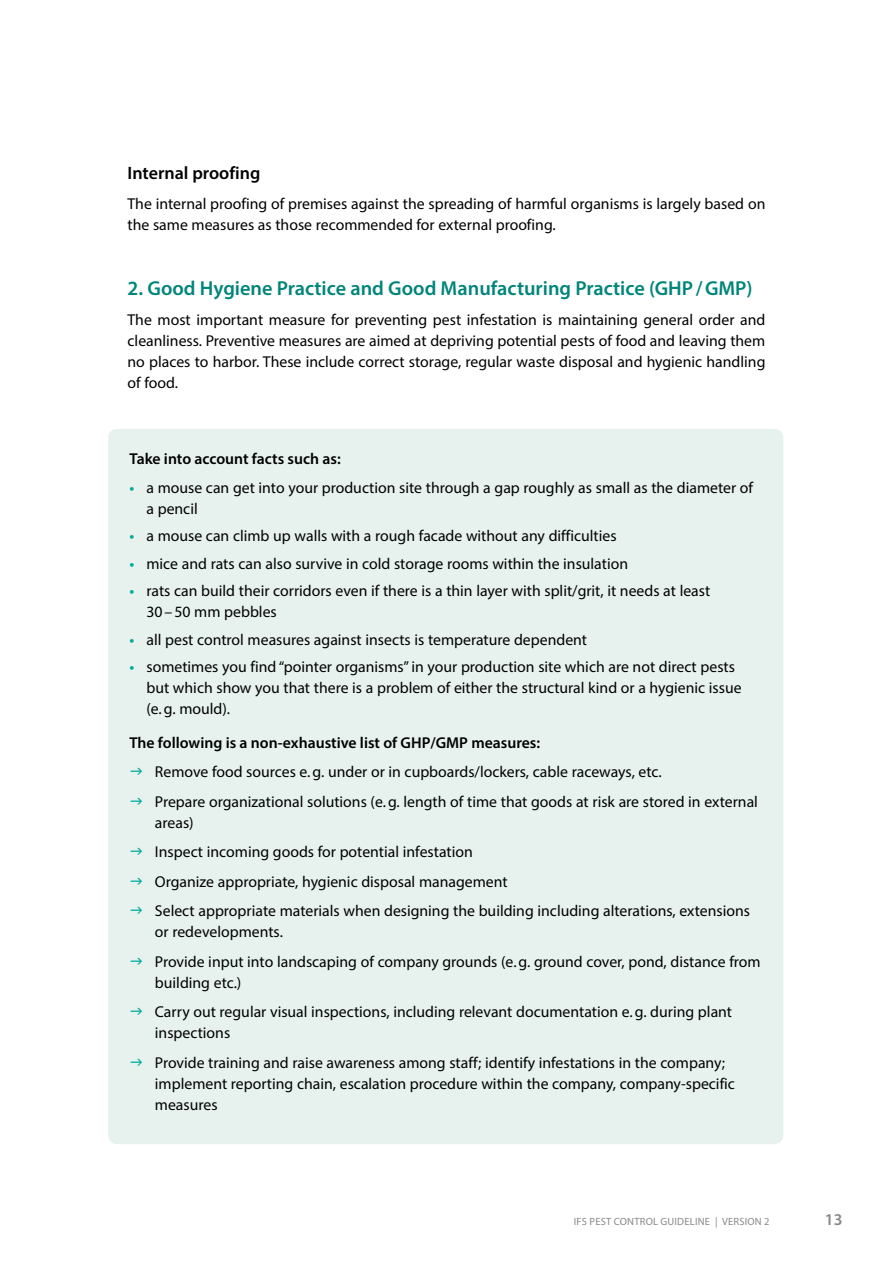
<style>
.page{position:relative;width:893px;height:1263px;background:#fff}
.page>*{position:absolute;margin:0;border:0;box-sizing:border-box;transform-origin:0 0}
.t1{font:600 20.25px "Myriad Pro";color:#00857a}
.t2{font:600 18px "Myriad Pro";color:#000}
.t3{font:600 16.5px "Myriad Pro";color:#878988}
.t4{font:15.75px/21px "Myriad Pro";color:#000}
.t5{font:600 15.75px "Myriad Pro";color:#000}
.t6{font:10.5px "Myriad Pro";letter-spacing:.02em;color:#878988}
.s1{font-weight:600;color:#00aa9c}
</style>
<div class="page">
<div style="left:108px;top:429px;width:675px;height:715px;background:#e7f2ef;border-radius:9px"></div>
<p class="t2" style="left:128px;top:162px;width:134px">Internal proofing</p>
<p class="t4" style="left:128px;top:193px;width:639px">The internal proofing of premises against the spreading of harmful organisms is largely based on the same measures as those recommended for external proofing.</p>
<p class="t1" style="left:128px;top:276px;width:627px">2. Good Hygiene Practice and Good Manufacturing Practice (GHP/GMP)</p>
<p class="t4" style="left:128px;top:309px;width:639px;text-align:justify">The most important measure for preventing pest infestation is maintaining general order and cleanliness. Preventive measures are aimed at depriving potential pests of food and leaving them no places to harbor. These include correct storage, regular waste disposal and hygienic handling of food.</p>
<p class="t5" style="left:129px;top:448px;width:213px">Take into account facts such as:</p>
<p class="t4" style="left:146px;top:477px;width:608px;text-indent:-17px"><span class="s1">•</span> a mouse can get into your production site through a gap roughly as small as the diameter of a pencil</p>
<p class="t4" style="left:129px;top:525px;width:489px"><span class="s1">•</span> a mouse can climb up walls with a rough facade without any difficulties</p>
<p class="t4" style="left:129px;top:553px;width:500px"><span class="s1">•</span> mice and rats can also survive in cold storage rooms within the insulation</p>
<p class="t4" style="left:146px;top:580px;width:565px;text-indent:-17px"><span class="s1">•</span> rats can build their corridors even if there is a thin layer with split/grit, it needs at least<br>30–50 mm pebbles</p>
<p class="t4" style="left:129px;top:628px;width:459px"><span class="s1">•</span> all pest control measures against insects is temperature dependent</p>
<p class="t4" style="left:146px;top:656px;width:597px;text-indent:-17px"><span class="s1">•</span> sometimes you find “pointer organisms” in your production site which are not direct pests but which show you that there is a problem of either the structural kind or a hygienic issue (e.g. mould).</p>
<p class="t5" style="left:129px;top:732px;width:412px">The following is a non-exhaustive list of GHP/GMP measures:</p>
<p class="t4" style="left:155px;top:757px;width:604px;line-height:29.5px">Remove food sources e.g. under or in cupboards/lockers, cable raceways, etc.<br>Prepare organizational solutions (e.g. length of time that goods at risk are stored in external</p>
<p class="t4" style="left:155px;top:807px;width:597px;line-height:29.5px">areas)<br>Inspect incoming goods for potential infestation<br>Organize appropriate, hygienic disposal management<br>Select appropriate materials when designing the building including alterations, extensions</p>
<p class="t4" style="left:155px;top:917px;width:607px;line-height:29.5px">or redevelopments.<br>Provide input into landscaping of company grounds (e.g. ground cover, pond, distance from</p>
<p class="t4" style="left:155px;top:967px;width:579px;line-height:29.5px">building etc.)<br>Carry out regular visual inspections, including relevant documentation e.g. during plant</p>
<p class="t4" style="left:155px;top:1018px;width:572px;line-height:29.5px">inspections<br>Provide training and raise awareness among staff; identify infestations in the company;</p>
<p class="t4" style="left:155px;top:1073px;width:582px">implement reporting chain, escalation procedure within the company, company-specific measures</p>
<p class="t6" style="left:574px;top:1215px;width:197px">IFS PEST CONTROL GUIDELINE | VERSION 2</p>
<p class="t3" style="left:825px;top:1209px;width:19px">13</p>
</div>
